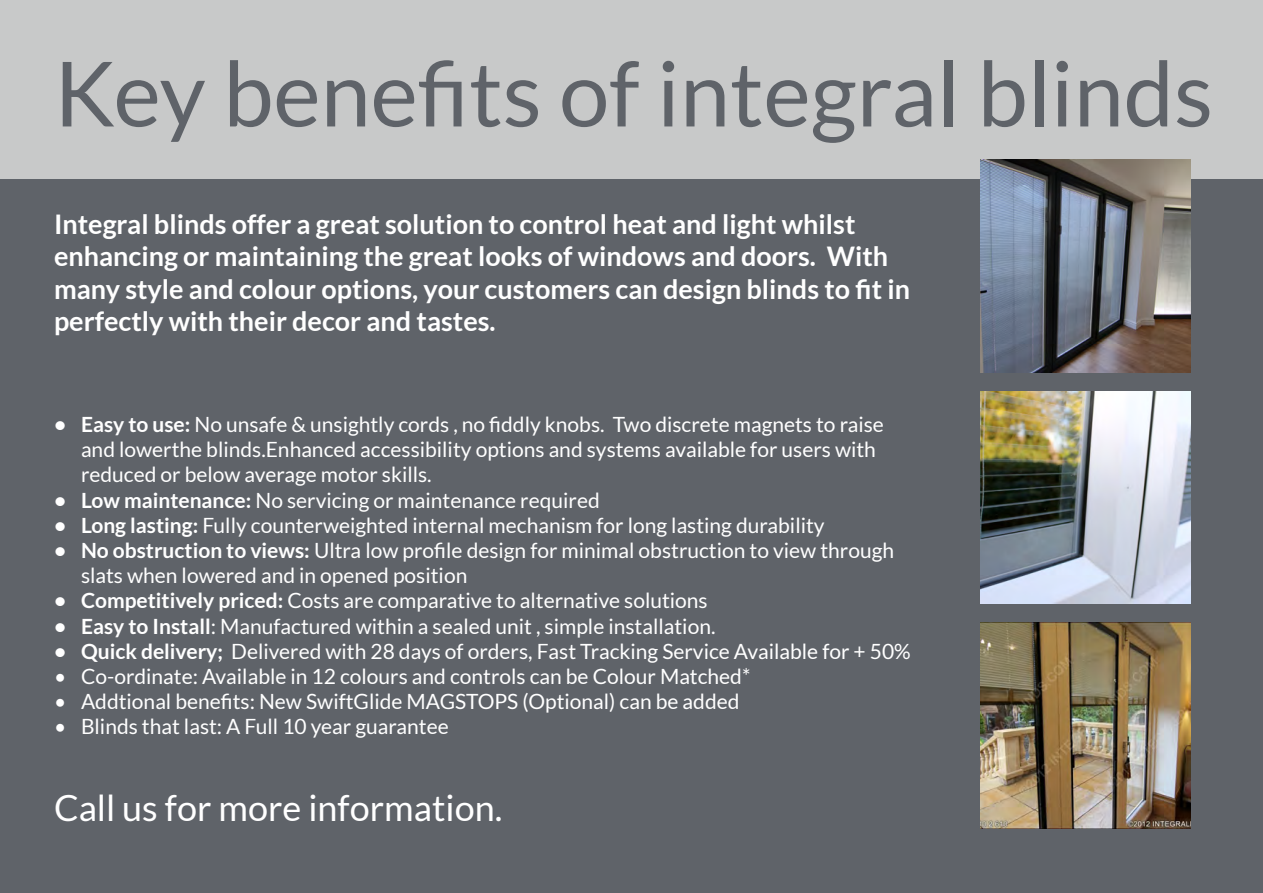
<style>
.page{position:relative;width:1263px;height:893px;background:#fff}
.page>*{position:absolute;margin:0;border:0;box-sizing:border-box;transform-origin:0 0}
.t1{font:90px "Lato";color:#5f6369}
.t2{font:36px "Lato";color:#fff}
.t3{font:700 27px/32.4px "Lato";color:#fff}
.t4{font:21px/25.2px "Lato";color:#fff}
.s1{font-weight:700}
</style>
<div class="page">
<div style="left:0;top:174px;width:1263px;height:719px;background:#5f6369"></div>
<div style="left:0;top:0;width:1263px;height:179px;background:#c8c9c9"></div>
<img style="left:981px;top:159px;width:210px;height:213px">
<img style="left:981px;top:391px;width:210px;height:213px">
<img style="left:981px;top:623px;width:210px;height:206px">
<p class="t1" style="left:54px;top:44px;width:1161px">Key benefits of integral blinds</p>
<p class="t3" style="left:54px;top:208px;width:857px">Integral blinds offer a great solution to control heat and light whilst enhancing or maintaining the great looks of windows and doors. With many style and colour options, your customers can design blinds to fit in perfectly with their decor and tastes.</p>
<p class="t4" style="left:81px;top:412px;width:804px;text-indent:-27px"><span class="s1">• Easy to use:</span> No unsafe &amp; unsightly cords , no fiddly knobs. Two discrete magnets to raise and lowerthe blinds.Enhanced accessibility options and systems available for users with reduced or below average motor skills.</p>
<p class="t4" style="left:54px;top:487px;width:547px"><span class="s1">• Low maintenance:</span> No servicing or maintenance required</p>
<p class="t4" style="left:54px;top:512px;width:772px"><span class="s1">• Long lasting:</span> Fully counterweighted internal mechanism for long lasting durability</p>
<p class="t4" style="left:81px;top:538px;width:815px;text-indent:-27px"><span class="s1">• No obstruction to views:</span> Ultra low profile design for minimal obstruction to view through slats when lowered and in opened position</p>
<p class="t4" style="left:54px;top:588px;width:655px"><span class="s1">• Competitively priced:</span> Costs are comparative to alternative solutions</p>
<p class="t4" style="left:54px;top:613px;width:663px"><span class="s1">• Easy to Install</span>: Manufactured within a sealed unit , simple installation.</p>
<p class="t4" style="left:54px;top:638px;width:858px"><span class="s1">• Quick delivery;</span> Delivered with 28 days of orders, Fast Tracking Service Available for + 50%</p>
<p class="t4" style="left:54px;top:664px;width:698px">• Co-ordinate: Available in 12 colours and controls can be Colour Matched*</p>
<p class="t4" style="left:54px;top:689px;width:687px">• Addtional benefits: New SwiftGlide MAGSTOPS (Optional) can be added</p>
<p class="t4" style="left:54px;top:714px;width:396px">• Blinds that last: A Full 10 year guarantee</p>
<p class="t2" style="left:54px;top:788px;width:450px">Call us for more information.</p>
</div>
